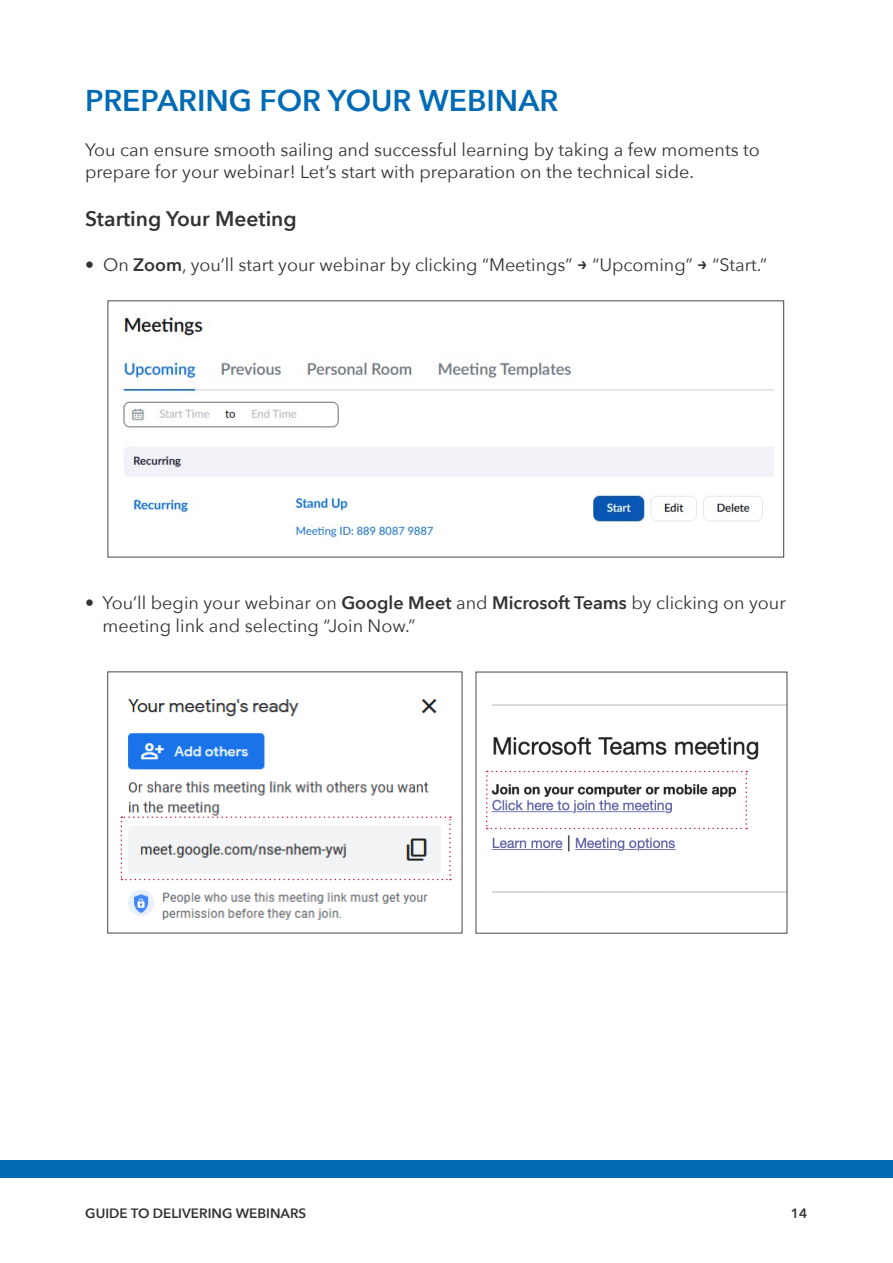
<style>
.page{position:relative;width:893px;height:1263px;background:#fff}
.page>*{position:absolute;margin:0;border:0;box-sizing:border-box;transform-origin:0 0}
.t1{font:600 30px "Avenir Next";color:#006bb5}
.Subhead_1{font:600 21px "Avenir Next";color:#333}
.t2{font:18px/22.5px "Avenir Next";color:#333}
.t3{font:600 13.5px "Avenir Next";color:#333}
.s1{font-weight:600}
.s2{font-family:"Montserrat";font-weight:600}
</style>
<div class="page">
<div style="left:0;top:1161px;width:893px;height:17px;background:#006bb5"></div>
<img style="left:123px;top:314px;width:650px;height:224px">
<img style="left:120px;top:698px;width:332px;height:222px">
<img style="left:486px;top:704px;width:299px;height:189px">
<svg style="left:486px;top:771px;width:261px;height:58px"></svg>
<svg style="left:121px;top:816px;width:330px;height:64px"></svg>
<p class="t1" style="left:85px;top:74px;width:475px">PREPARING FOR YOUR WEBINAR</p>
<p class="t2" style="left:85px;top:137px;width:676px">You can ensure smooth sailing and successful learning by taking a few moments to prepare for your webinar! Let’s start with preparation on the technical side.</p>
<p class="Subhead_1" style="left:85px;top:200px;width:213px">Starting Your Meeting</p>
<p class="t2" style="left:85px;top:252px;width:684px">• On <span class="s1">Zoom</span>, you’ll start your webinar by clicking “Meetings” <span class="s2">→</span> “Upcoming” <span class="s2">→</span> “Start.”</p>
<p class="t2" style="left:103px;top:591px;width:685px;text-indent:-18px">• You’ll begin your webinar on <span class="s1">Google Meet</span> and <span class="s1">Microsoft Teams</span> by clicking on your meeting link and selecting “Join Now.”</p>
<p class="t3" style="left:85px;top:1202px;width:222px">GUIDE TO DELIVERING WEBINARS</p>
<p class="t3" style="left:791px;top:1202px;width:18px">14</p>
</div>
